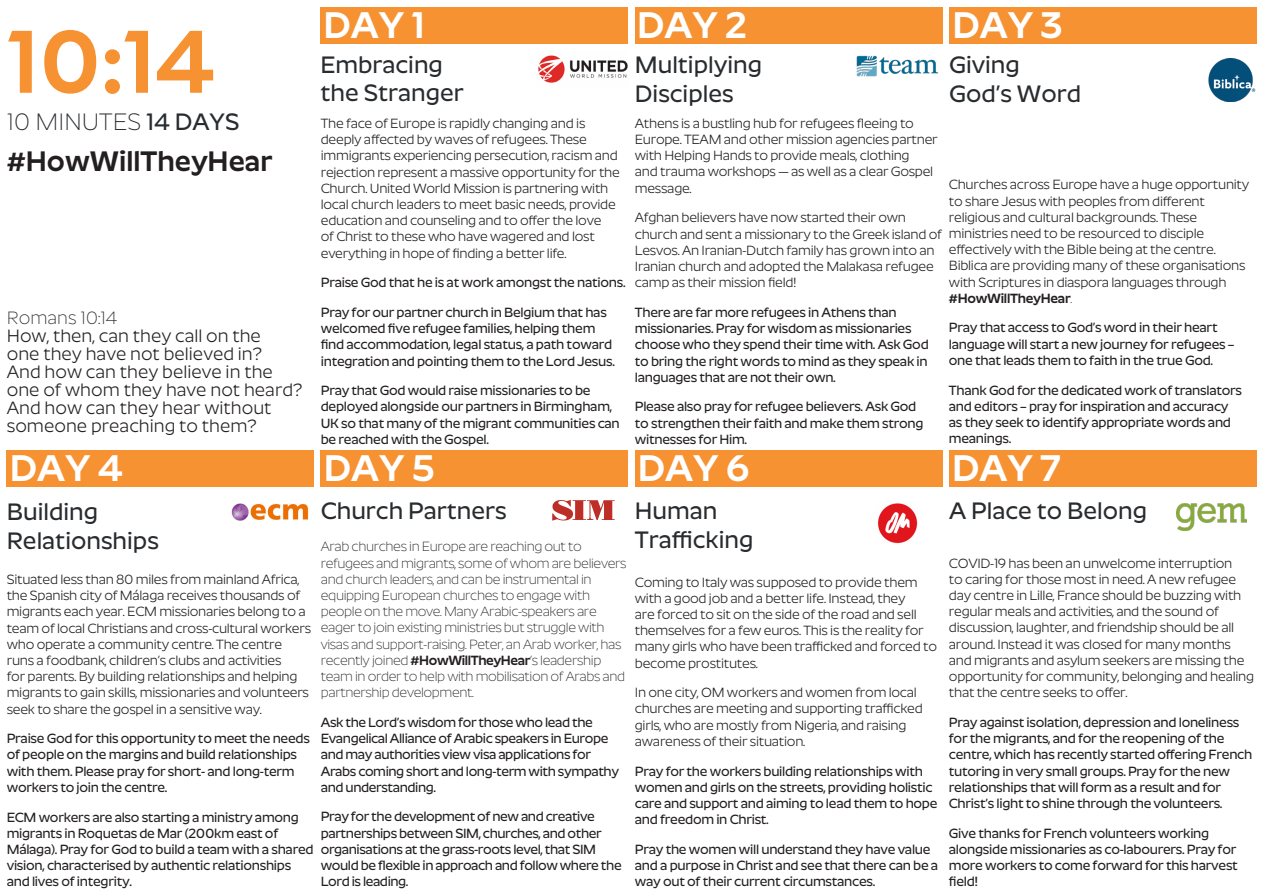
<style>
.page{position:relative;width:1263px;height:893px;background:#fff}
.page>*{position:absolute;margin:0;border:0;box-sizing:border-box;transform-origin:0 0}
.t1{font:600 90px "Roundo";color:#f69232}
.t2{font:600 37.5px "Roundo";color:#fff}
.t3{font:600 28.5px "Roundo";color:#231f20}
.t4{font:500 24px "Roundo";color:#292c2f}
.t5{font:300 24px "Roundo";color:#292c2f}
.t6{font:18px "Roundo";color:#231f20}
.t7{font:300 18px "Roundo";color:#292c2f}
.t8{font:500 13.5px/16.2px "Roundo";letter-spacing:-.02em;color:#231f20}
.t9{font:13.5px/16.2px "Roundo";letter-spacing:-.02em;color:#231f20}
.t10{font:300 13.5px/16.2px "Roundo";letter-spacing:-.03em;color:#231f20}
.s1{font-weight:500}
.s2{font-weight:600}
.s3{font-weight:300}
</style>
<div class="page">
<div style="left:320px;top:7px;width:308px;height:37px;background:#f69232"></div>
<div style="left:321px;top:450px;width:307px;height:37px;background:#f69232"></div>
<div style="left:7px;top:450px;width:307px;height:37px;background:#f69232"></div>
<div style="left:635px;top:7px;width:307px;height:37px;background:#f69232"></div>
<div style="left:635px;top:450px;width:307px;height:37px;background:#f69232"></div>
<div style="left:949px;top:7px;width:307px;height:37px;background:#f69232"></div>
<div style="left:949px;top:450px;width:307px;height:37px;background:#f69232"></div>
<img style="left:538px;top:55px;width:89px;height:28px">
<img style="left:856px;top:55px;width:83px;height:22px">
<img style="left:1208px;top:59px;width:48px;height:43px">
<img style="left:1176px;top:504px;width:70px;height:27px">
<img style="left:877px;top:503px;width:41px;height:40px">
<svg style="left:552px;top:500px;width:63px;height:20px"></svg>
<img style="left:231px;top:503px;width:78px;height:17px">
<div style="left:1196px;top:524px;width:64px;height:14px;background:#fff"></div>
<p class="t1" style="left:7px;top:12px;width:210px">10:14</p>
<p class="t5" style="left:7px;top:108px;width:234px">10 MINUTES <span class="s1">14 DAYS</span></p>
<p class="t3" style="left:7px;top:146px;width:267px">#HowWillTheyHear</p>
<p class="t7" style="left:7px;top:308px;width:112px">Romans 10:14</p>
<p class="t6" style="left:7px;top:326px;width:256px">How, then, can they call on the</p>
<p class="t6" style="left:7px;top:344px;width:257px">one they have not believed in?</p>
<p class="t6" style="left:7px;top:362px;width:268px">And how can they believe in the</p>
<p class="t6" style="left:7px;top:380px;width:297px">one of whom they have not heard?</p>
<p class="t6" style="left:7px;top:398px;width:266px">And how can they hear without</p>
<p class="t6" style="left:7px;top:416px;width:252px">someone preaching to them?</p>
<p class="t2" style="left:323px;top:4px;width:103px">DAY 1</p>
<p class="t4" style="left:320px;top:51px;width:124px">Embracing</p>
<p class="t4" style="left:320px;top:80px;width:145px">the Stranger</p>
<p class="t9" style="left:321px;top:116px;width:301px">The face of Europe is rapidly changing and is deeply affected by waves of refugees. These immigrants experiencing persecution, racism and rejection represent a massive opportunity for the Church. United World Mission is partnering with local church leaders to meet basic needs, provide education and counseling and to offer the love<br>of Christ to these who have wagered and lost everything in hope of finding a better life.</p>
<p class="t8" style="left:321px;top:276px;width:306px">Praise God that he is at work amongst the nations.</p>
<p class="t8" style="left:321px;top:305px;width:296px">Pray for our partner church in Belgium that has welcomed five refugee families, helping them find accommodation, legal status, a path toward integration and pointing them to the Lord Jesus.</p>
<p class="t8" style="left:321px;top:384px;width:301px">Pray that God would raise missionaries to be deployed alongside our partners in Birmingham, UK so that many of the migrant communities can be reached with the Gospel.</p>
<p class="t2" style="left:10px;top:447px;width:115px">DAY 4</p>
<p class="t2" style="left:324px;top:447px;width:112px">DAY 5</p>
<p class="t4" style="left:7px;top:498px;width:93px">Building</p>
<p class="t4" style="left:7px;top:527px;width:154px">Relationships</p>
<p class="t9" style="left:7px;top:572px;width:306px">Situated less than 80 miles from mainland Africa, the Spanish city of Málaga receives thousands of migrants each year. ECM missionaries belong to a team of local Christians and cross-cultural workers who operate a community centre. The centre runs a foodbank, children’s clubs and activities<br>for parents. By building relationships and helping migrants to gain skills, missionaries and volunteers seek to share the gospel in a sensitive way.</p>
<p class="t8" style="left:7px;top:732px;width:305px">Praise God for this opportunity to meet the needs of people on the margins and build relationships with them. Please pray for short- and long-term workers to join the centre.</p>
<p class="t8" style="left:7px;top:810px;width:308px">ECM workers are also starting a ministry among migrants in Roquetas de Mar (200km east of Málaga). Pray for God to build a team with a shared vision, characterised by authentic relationships and lives of integrity.</p>
<p class="t4" style="left:321px;top:498px;width:187px">Church Partners</p>
<p class="t10" style="left:321px;top:539px;width:307px">Arab churches in Europe are reaching out to refugees and migrants, some of whom are believers and church leaders, and can be instrumental in equipping European churches to engage with people on the move. Many Arabic-speakers are eager to join existing ministries but struggle with visas and support-raising. Peter, an Arab worker, has recently joined <span class="s2">#HowWillTheyHear</span>’s leadership team in order to help with mobilisation of Arabs and partnership development.</p>
<p class="t8" style="left:321px;top:715px;width:300px">Ask the Lord’s wisdom for those who lead the Evangelical Alliance of Arabic speakers in Europe and may authorities view visa applications for Arabs coming short and long-term with sympathy and understanding.</p>
<p class="t8" style="left:321px;top:810px;width:302px">Pray for the development of new and creative partnerships between SIM, churches, and other organisations at the grass-roots level, that SIM would be flexible in approach and follow where the Lord is leading.</p>
<p class="t2" style="left:637px;top:4px;width:111px">DAY 2</p>
<p class="t4" style="left:635px;top:52px;width:129px">Multiplying</p>
<p class="t4" style="left:635px;top:81px;width:100px">Disciples</p>
<p class="t2" style="left:952px;top:4px;width:112px">DAY 3</p>
<p class="t4" style="left:949px;top:52px;width:72px">Giving</p>
<p class="t4" style="left:949px;top:81px;width:134px">God’s Word</p>
<p class="t9" style="left:635px;top:116px;width:304px">Athens is a bustling hub for refugees fleeing to Europe. TEAM and other mission agencies partner with Helping Hands to provide meals, clothing<br>and trauma workshops — as well as a clear Gospel message.</p>
<p class="t9" style="left:635px;top:211px;width:309px">Afghan believers have now started their own church and sent a missionary to the Greek island of Lesvos. An Iranian-Dutch family has grown into an Iranian church and adopted the Malakasa refugee camp as their mission field!</p>
<p class="t8" style="left:635px;top:305px;width:295px">There are far more refugees in Athens than missionaries. Pray for wisdom as missionaries choose who they spend their time with. Ask God to bring the right words to mind as they speak in languages that are not their own.</p>
<p class="t8" style="left:635px;top:400px;width:290px">Please also pray for refugee believers. Ask God to strengthen their faith and make them strong witnesses for Him.</p>
<p class="t9" style="left:949px;top:177px;width:302px">Churches across Europe have a huge opportunity to share Jesus with peoples from different religious and cultural backgrounds. These ministries need to be resourced to disciple effectively with the Bible being at the centre.<br>Biblica are providing many of these organisations with Scriptures in diaspora languages through <span class="s2">#HowWillTheyHear</span><span class="s3">.</span></p>
<p class="t8" style="left:949px;top:321px;width:287px">Pray that access to God’s word in their heart language will start a new journey for refugees – one that leads them to faith in the true God.</p>
<p class="t8" style="left:949px;top:383px;width:295px">Thank God for the dedicated work of translators and editors – pray for inspiration and accuracy as they seek to identify appropriate words and meanings.</p>
<p class="t2" style="left:638px;top:447px;width:113px">DAY 6</p>
<p class="t2" style="left:952px;top:447px;width:110px">DAY 7</p>
<p class="t4" style="left:635px;top:498px;width:84px">Human</p>
<p class="t4" style="left:949px;top:498px;width:199px">A Place to Belong</p>
<p class="t4" style="left:635px;top:526px;width:120px">Trafficking</p>
<p class="t9" style="left:635px;top:575px;width:304px">Coming to Italy was supposed to provide them with a good job and a better life. Instead, they<br>are forced to sit on the side of the road and sell themselves for a few euros. This is the reality for many girls who have been trafficked and forced to become prostitutes.</p>
<p class="t9" style="left:635px;top:685px;width:289px">In one city, OM workers and women from local churches are meeting and supporting trafficked girls, who are mostly from Nigeria, and raising awareness of their situation.</p>
<p class="t8" style="left:635px;top:764px;width:304px">Pray for the workers building relationships with women and girls on the streets, providing holistic care and support and aiming to lead them to hope and freedom in Christ.</p>
<p class="t8" style="left:635px;top:842px;width:305px">Pray the women will understand they have value and a purpose in Christ and see that there can be a way out of their current circumstances.</p>
<p class="t9" style="left:949px;top:556px;width:307px">COVID-19 has been an unwelcome interruption<br>to caring for those most in need. A new refugee day centre in Lille, France should be buzzing with regular meals and activities, and the sound of discussion, laughter, and friendship should be all around. Instead it was closed for many months and migrants and asylum seekers are missing the opportunity for community, belonging and healing that the centre seeks to offer.</p>
<p class="t8" style="left:949px;top:715px;width:305px">Pray against isolation, depression and loneliness for the migrants, and for the reopening of the centre, which has recently started offering French tutoring in very small groups. Pray for the new relationships that will form as a result and for Christ’s light to shine through the volunteers.</p>
<p class="t8" style="left:949px;top:826px;width:290px">Give thanks for French volunteers working alongside missionaries as co-labourers. Pray for more workers to come forward for this harvest field!</p>
</div>
